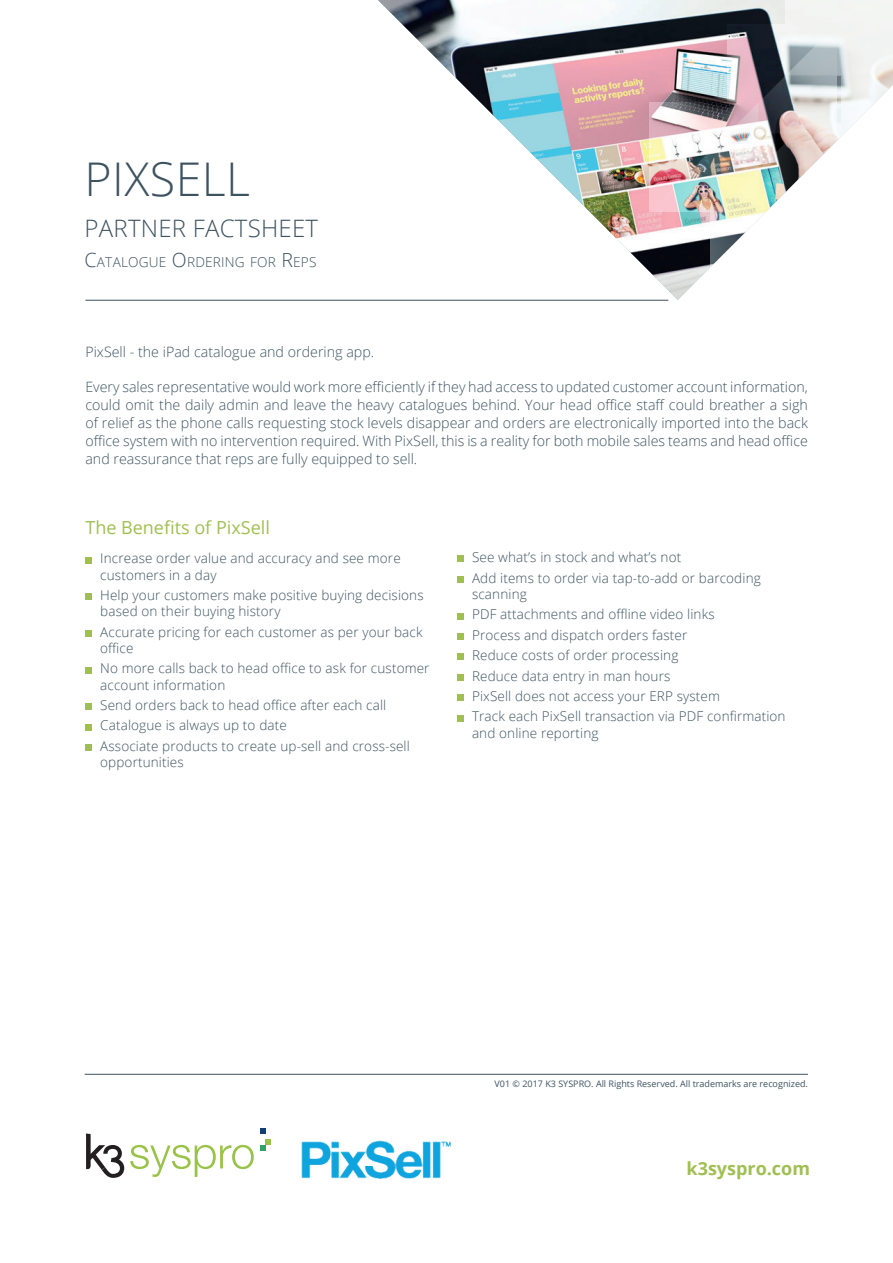
<style>
.page{position:relative;width:893px;height:1263px;background:#fff}
.page>*{position:absolute;margin:0;border:0;box-sizing:border-box;transform-origin:0 0}
.t1{font:300 46.5px "Open Sans";letter-spacing:.01em;color:#3d5360}
.t2{font:300 24px "Open Sans";letter-spacing:.01em;color:#3d5360}
.t3{font:18px "Open Sans";color:#a0bf52}
.t4{font:700 18px "Open Sans";color:#a0bf52}
.t5{font:300 14.25px/18px "Open Sans";color:#3d5360;text-align:justify}
.t6{font:300 13.65px "Open Sans";letter-spacing:.015em;color:#3d5360}
.t7{font:300 13.5px/20.4px "Open Sans";letter-spacing:.01em;color:#3d5360}
.t8{font:9px "Open Sans";color:#3d5360}
.s1{font-size:19.5px}
</style>
<div class="page">
<img style="left:378px;top:0;width:271px;height:300px">
<img style="left:649px;top:0;width:244px;height:301px">
<hr style="left:85px;top:300px;width:583px;height:1px;background:#3d5360">
<img style="left:301px;top:1140px;width:150px;height:40px">
<svg style="left:86px;top:1133px;width:38px;height:45px"></svg>
<svg style="left:130px;top:1145px;width:124px;height:32px"></svg>
<svg style="left:260px;top:1128px;width:5px;height:5px"></svg>
<svg style="left:260px;top:1139px;width:11px;height:11px"></svg>
<hr style="left:85px;top:1074px;width:723px;height:1px;background:#3d5360">
<div style="left:85px;top:557px;width:7px;height:6px;background:#a0bf52"></div>
<div style="left:85px;top:594px;width:7px;height:6px;background:#a0bf52"></div>
<div style="left:85px;top:630px;width:7px;height:7px;background:#a0bf52"></div>
<div style="left:85px;top:667px;width:7px;height:6px;background:#a0bf52"></div>
<div style="left:85px;top:704px;width:7px;height:6px;background:#a0bf52"></div>
<div style="left:85px;top:724px;width:7px;height:6px;background:#a0bf52"></div>
<div style="left:85px;top:744px;width:7px;height:7px;background:#a0bf52"></div>
<svg style="left:457px;top:556px;width:6px;height:6px"></svg>
<svg style="left:457px;top:576px;width:6px;height:6px"></svg>
<svg style="left:457px;top:613px;width:6px;height:6px"></svg>
<div style="left:457px;top:633px;width:6px;height:7px;background:#a0bf52"></div>
<svg style="left:457px;top:654px;width:6px;height:6px"></svg>
<svg style="left:457px;top:674px;width:6px;height:6px"></svg>
<svg style="left:457px;top:695px;width:6px;height:6px"></svg>
<svg style="left:457px;top:715px;width:6px;height:6px"></svg>
<h1 class="t1" style="left:85px;top:147px;width:167px">PIXSELL</h1>
<h2 class="t2" style="left:85px;top:211px;width:235px">PARTNER FACTSHEET</h2>
<p class="t6" style="left:85px;top:252px;width:233px"><span class="s1">C</span>ATALOGUE <span class="s1">O</span>RDERING FOR <span class="s1">R</span>EPS</p>
<p class="t5" style="left:85px;top:343px;width:290px">PixSell - the iPad catalogue and ordering app.</p>
<p class="t5" style="left:85px;top:378px;width:724px">Every sales representative would work more efficiently if they had access to updated customer account information, could omit the daily admin and leave the heavy catalogues behind. Your head office staff could breather a sigh of relief as the phone calls requesting stock levels disappear and orders are electronically imported into the back office system with no intervention required. With PixSell, this is a reality for both mobile sales teams and head office and reassurance that reps are fully equipped to sell.</p>
<h3 class="t3" style="left:85px;top:516px;width:186px">The Benefits of PixSell</h3>
<p class="t7" style="left:100px;top:550px;width:302px;line-height:16.2px">Increase order value and accuracy and see more customers in a day</p>
<p class="t7" style="left:100px;top:587px;width:325px;line-height:16.2px">Help your customers make positive buying decisions based on their buying history</p>
<p class="t7" style="left:100px;top:623px;width:324px;line-height:16.2px">Accurate pricing for each customer as per your back office</p>
<p class="t7" style="left:100px;top:660px;width:331px;line-height:16.2px">No more calls back to head office to ask for customer account information</p>
<p class="t7" style="left:100px;top:694px;width:311px">Send orders back to head office after each call<br>Catalogue is always up to date<br>Associate products to create up-sell and cross-sell</p>
<p class="t7" style="left:100px;top:752px;width:85px">opportunities</p>
<p class="t7" style="left:472px;top:547px;width:290px">See what’s in stock and what’s not<br>Add items to order via tap-to-add or barcoding</p>
<p class="t7" style="left:472px;top:583px;width:315px">scanning<br>PDF attachments and offline video links<br>Process and dispatch orders faster<br>Reduce costs of order processing<br>Reduce data entry in man hours<br>PixSell does not access your ERP system<br>Track each PixSell transaction via PDF confirmation</p>
<p class="t7" style="left:472px;top:722px;width:128px">and online reporting</p>
<p class="t8" style="left:495px;top:1078px;width:315px">V01 © 2017 K3 SYSPRO. All Rights Reserved. All trademarks are recognized.</p>
<h3 class="t4" style="left:687px;top:1156px;width:125px">k3syspro.com</h3>
</div>
